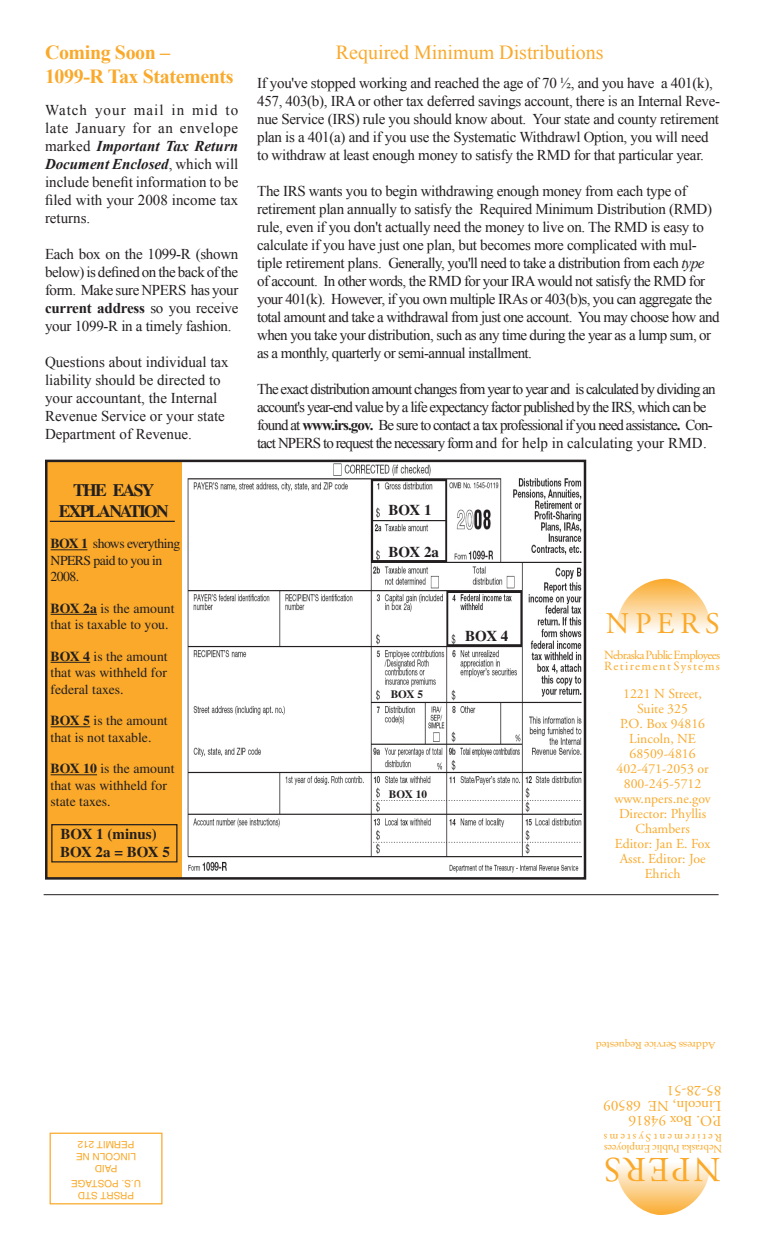
<style>
.page{position:relative;width:765px;height:1260px;background:#fff}
.page>*{position:absolute;margin:0;border:0;box-sizing:border-box;transform-origin:0 0}
.t1{font:35px "Adobe Garamond";letter-spacing:.075em;color:#faa92a}
.t2{font:30px "Adobe Garamond";letter-spacing:.19em;color:#faa92a}
.t3{font:700 20px "Times New Roman";letter-spacing:-.02em;color:#faa92a}
.t4{font:20px "Times New Roman";color:#faa92a}
.t5{font:700 17.5px "Times";letter-spacing:-.1em;color:#231f20}
.t6{font:15px/18px "Times New Roman";letter-spacing:-.04em;color:#231f20}
.t7{font:15px/18px "Times New Roman";letter-spacing:-.02em;color:#231f20;text-align:justify}
.t8{font:15px/18px "Times New Roman";letter-spacing:-.06em;color:#231f20}
.t9{font:15px/18px "Times New Roman";color:#231f20}
.t10{font:15px "Adobe Garamond";color:#faa92a}
.t11{font:700 15px/18px "Times";color:#231f20}
.t12{font:13.75px/16.5px "Times";color:#231f20}
.Body_text{font:13.75px/15px "Adobe Garamond";color:#faa92a;text-align:center}
.t13{font:13.75px/16.5px "Times";letter-spacing:-.04em;color:#231f20}
.t14{font:12.5px "Adobe Garamond";letter-spacing:-.055em;color:#faa92a}
.t15{font:12.5px "Adobe Garamond";letter-spacing:.115em;color:#faa92a}
.t16{font:11.25px "Adobe Garamond";color:#faa92a}
.t17{font:11.25px "Adobe Garamond";letter-spacing:.19em;color:#faa92a}
.t18{font:700 11.25px "Times";color:#231f20}
.t19{font:10px "Sans";color:#faa92a}
.t20{font:10px "Palatino";color:#faa92a}
.s1{font-weight:700;font-style:italic}
.s2{font-weight:700}
.s3{font-style:italic}
</style>
<div class="page">
<div style="left:50px;top:1133px;width:112px;height:71px;border:1px solid #faa92a"></div>
<hr style="left:44px;top:894px;width:675px;height:1px;background:#231f20">
<div style="left:45px;top:461px;width:138px;height:418px;background:#faa92a"></div>
<hr style="left:51px;top:549px;width:36px;height:1px;background:#231f20">
<hr style="left:51px;top:614px;width:46px;height:1px;background:#231f20">
<hr style="left:51px;top:662px;width:39px;height:1px;background:#231f20">
<hr style="left:51px;top:726px;width:39px;height:1px;background:#231f20">
<hr style="left:51px;top:774px;width:46px;height:1px;background:#231f20">
<img style="left:182px;top:463px;width:400px;height:414px">
<svg style="left:616px;top:1164px;width:94px;height:51px"></svg>
<div style="left:45px;top:460px;width:541px;height:420px;border:2px solid #231f20"></div>
<hr style="left:50px;top:521px;width:125px;height:1px;background:#231f20">
<div style="left:51px;top:824px;width:127px;height:38px;border:1px solid #231f20"></div>
<svg style="left:616px;top:579px;width:95px;height:51px"></svg>
<p class="t3" style="left:45px;top:38px;width:127px">Coming Soon –</p>
<p class="t3" style="left:45px;top:62px;width:190px">1099-R Tax Statements</p>
<p class="t7" style="left:45px;top:101px;width:195px">Watch your mail in mid to late January for an envelope marked <span class="s1">Important Tax Return Document Enclosed</span>, which will include benefit information to be filed with your 2008 income tax returns.</p>
<p class="t7" style="left:45px;top:245px;width:195px">Each box on the 1099-R (shown below) is defined on the back of the form. Make sure NPERS has your <span class="s2">current address</span> so you receive your 1099-R in a timely fashion.</p>
<p class="t9" style="left:45px;top:353px;width:185px">Questions about individual tax liability should be directed to your accountant, the Internal<br>Revenue Service or your state<br>Department of Revenue.</p>
<p class="t5" style="left:73px;top:480px;width:83px">THE EASY</p>
<p class="t5" style="left:59px;top:501px;width:111px">EXPLANATION</p>
<p class="t13" style="left:51px;top:536px;width:131px"><span class="s2">BOX 1</span> shows everything<br>NPERS paid to you in<br>2008.</p>
<p class="t12" style="left:51px;top:600px;width:125px"><span class="s2">BOX 2a</span> is the amount that is taxable to you.</p>
<p class="t12" style="left:51px;top:648px;width:119px;text-align:justify"><span class="s2">BOX 4</span> is the amount that was withheld for federal taxes.</p>
<p class="t12" style="left:51px;top:713px;width:119px"><span class="s2">BOX 5</span> is the amount that is not taxable.</p>
<p class="t12" style="left:51px;top:761px;width:125px"><span class="s2">BOX 10</span> is the amount that was withheld for state taxes.</p>
<p class="t11" style="left:60px;top:825px;width:111px">BOX 1 (minus)<br>BOX 2a = BOX 5</p>
<p class="t4" style="left:336px;top:39px;width:269px">Required Minimum Distributions</p>
<p class="t7" style="left:257px;top:73px;width:464px;text-align:left">If you've stopped working and reached the age of 70 ½, and you have a 401(k), 457, 403(b), IRA or other tax deferred savings account, there is an Internal Reve&shy;nue Service (IRS) rule you should know about. Your state and county retirement plan is a 401(a) and if you use the Systematic Withdrawl Option, you will need to withdraw at least enough money to satisfy the RMD for that particular year.</p>
<p class="t6" style="left:257px;top:181px;width:464px">The IRS wants you to begin withdrawing enough money from each type of retirement plan annually to satisfy the Required Minimum Distribution (RMD) rule, even if you don't actually need the money to live on. The RMD is easy to calculate if you have just one plan, but becomes more complicated with mul&shy;tiple retirement plans. Generally, you'll need to take a distribution from each <span class="s3">type </span>of account. In other words, the RMD for your IRA would not satisfy the RMD for your 401(k). However, if you own multiple IRAs or 403(b)s, you can aggregate the total amount and take a withdrawal from just one account. You may choose how and when you take your distribution, such as any time during the year as a lump sum, or as a monthly, quarterly or semi-annual installment.</p>
<p class="t8" style="left:257px;top:379px;width:460px">The exact distribution amount changes from year to year and is calculated by dividing an account's year-end value by a life expectancy factor published by the IRS, which can be found at <span class="s2">www.irs.gov.</span> Be sure to contact a tax professional if you need assistance<span class="s2">.</span> Con&shy;tact NPERS to request the necessary form and for help in calculating your RMD.</p>
<p class="t11" style="left:388px;top:500px;width:45px">BOX 1</p>
<p class="t11" style="left:388px;top:543px;width:52px">BOX 2a</p>
<p class="t18" style="left:391px;top:688px;width:34px">BOX 5</p>
<p class="t11" style="left:465px;top:627px;width:45px">BOX 4</p>
<p class="t18" style="left:389px;top:787px;width:39px">BOX 10</p>
<p class="t2" style="left:606px;top:608px;width:116px">NPERS</p>
<p class="t14" style="left:604px;top:649px;width:117px">Nebraska Public Employees</p>
<p class="t15" style="left:604px;top:660px;width:117px">RetirementSystems</p>
<p class="Body_text" style="left:623px;top:686px;width:80px">1221 N Street,</p>
<p class="Body_text" style="left:637px;top:701px;width:52px">Suite 325</p>
<p class="Body_text" style="left:620px;top:716px;width:86px">P.O. Box 94816</p>
<p class="Body_text" style="left:629px;top:731px;width:68px">Lincoln, NE</p>
<p class="Body_text" style="left:629px;top:746px;width:68px">68509-4816</p>
<p class="Body_text" style="left:616px;top:761px;width:94px">402-471-2053 or<br>800-245-5712</p>
<p class="Body_text" style="left:614px;top:791px;width:98px">www.npers.ne.gov</p>
<p class="Body_text" style="left:619px;top:806px;width:89px">Director: Phyllis<br>Chambers</p>
<p class="Body_text" style="left:615px;top:836px;width:97px">Editor: Jan E. Fox</p>
<p class="Body_text" style="left:620px;top:851px;width:87px">Asst. Editor: Joe<br>Ehrich</p>
<p class="t19" style="left:135px;top:1150px;width:59px;rotate:-180deg">PERMIT 212</p>
<p class="t19" style="left:136px;top:1162px;width:62px;rotate:-180deg">LINCOLN NE</p>
<p class="t19" style="left:117px;top:1174px;width:24px;rotate:-180deg">PAID</p>
<p class="t19" style="left:141px;top:1189px;width:71px;rotate:-180deg">U.S. POSTAGE</p>
<p class="t19" style="left:134px;top:1201px;width:58px;rotate:-180deg">PRSRT STD</p>
<p class="t20" style="left:716px;top:1051px;width:122px;rotate:-180deg">Address Service Requested</p>
<p class="t10" style="left:721px;top:1099px;width:56px;rotate:-180deg">85-28-51</p>
<p class="t10" style="left:721px;top:1114px;width:119px;rotate:-180deg">Lincoln, NE 68509</p>
<p class="t10" style="left:721px;top:1129px;width:94px;rotate:-180deg">P.O. Box 94816</p>
<p class="t17" style="left:722px;top:1143px;width:120px;rotate:-180deg">RetirementSystems</p>
<p class="t16" style="left:722px;top:1154px;width:120px;rotate:-180deg">Nebraska Public Employees</p>
<p class="t1" style="left:721px;top:1188px;width:118px;rotate:-180deg">NPERS</p>
</div>
